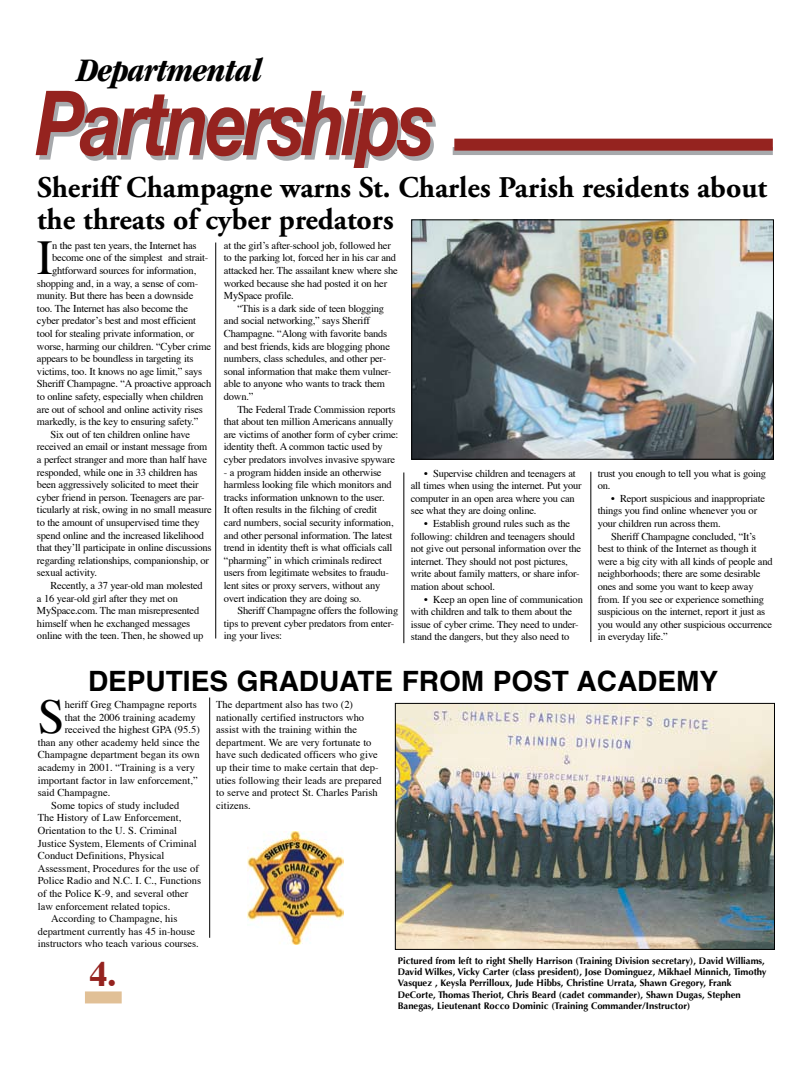
<style>
.page{position:relative;width:810px;height:1080px;background:#fff}
.page>*{position:absolute;margin:0;border:0;box-sizing:border-box;transform-origin:0 0}
.t1{font:italic 700 90px "Helvetica Neue";letter-spacing:-.05em;color:#95231f;scale:.8 1}
.t2{font:48.6px "Times";color:#000}
.t3{font:700 36px "Times";color:#95231f}
.t4{font:italic 700 condensed 34px "Garamond";letter-spacing:-.025em;color:#000}
.t5{font:700 30px/32px "Adobe Garamond Pro";color:#000}
.t6{font:700 28px "Helvetica";color:#000}
.t7{font:10.5px/12.6px "Times";letter-spacing:-.02em;color:#000}
.t8{font:10.5px/12.6px "Times";color:#000}
.t9{font:700 9.5px/11.4px "Optima";color:#000}
</style>
<div class="page">
<div style="left:85px;top:991px;width:37px;height:12px;background:#e1c096"></div>
<div style="left:453px;top:147px;width:320px;height:8px;background:#a7a9ac"></div>
<div style="left:454px;top:139px;width:319px;height:12px;background:#95231f"></div>
<img style="left:397px;top:705px;width:376px;height:243px">
<div style="left:395px;top:703px;width:380px;height:247px;border:1px solid #000"></div>
<img style="left:413px;top:221px;width:359px;height:237px">
<div style="left:411px;top:219px;width:363px;height:241px;border:1px solid #000"></div>
<hr style="left:215px;top:243px;width:1px;height:396px;background:#000">
<hr style="left:404px;top:472px;width:1px;height:171px;background:#000">
<hr style="left:591px;top:472px;width:1px;height:170px;background:#000">
<hr style="left:209px;top:698px;width:1px;height:240px;background:#000">
<img style="left:247px;top:832px;width:97px;height:112px">
<h3 class="t4" style="left:78px;top:51px;width:187px">Departmental</h3>
<h1 class="t1" style="left:36px;top:67px;width:500px">Partnerships</h1>
<h3 class="t5" style="left:37px;top:172px;width:732px">Sheriff Champagne warns St. Charles Parish residents about the threats of cyber predators</h3>
<h2 class="t2" style="left:37px;top:212px;width:18px">I</h2>
<p class="t7" style="left:52px;top:238px;width:146px">n the past ten years, the Internet has</p>
<p class="t7" style="left:52px;top:251px;width:158px">become one of the simplest and strait-</p>
<p class="t7" style="left:52px;top:263px;width:146px">ghtforward sources for information,</p>
<p class="t7" style="left:37px;top:276px;width:163px">shopping and, in a way, a sense of com-</p>
<p class="t7" style="left:37px;top:288px;width:158px">munity. But there has been a downside</p>
<p class="t7" style="left:37px;top:301px;width:153px">too. The Internet has also become the</p>
<p class="t7" style="left:37px;top:314px;width:161px">cyber predator’s best and most efficient</p>
<p class="t7" style="left:37px;top:326px;width:159px">tool for stealing private information, or</p>
<p class="t7" style="left:37px;top:339px;width:175px">worse, harming our children. “Cyber crime</p>
<p class="t7" style="left:37px;top:351px;width:158px">appears to be boundless in targeting its</p>
<p class="t7" style="left:37px;top:364px;width:167px">victims, too. It knows no age limit,” says</p>
<p class="t7" style="left:37px;top:377px;width:176px">Sheriff Champagne. “A proactive approach</p>
<p class="t7" style="left:37px;top:389px;width:168px">to online safety, especially when children</p>
<p class="t7" style="left:37px;top:402px;width:167px">are out of school and online activity rises</p>
<p class="t7" style="left:37px;top:414px;width:163px">markedly, is the key to ensuring safety.”</p>
<p class="t7" style="left:51px;top:427px;width:141px">Six out of ten children online have</p>
<p class="t7" style="left:37px;top:440px;width:172px">received an email or instant message from</p>
<p class="t7" style="left:37px;top:452px;width:172px">a perfect stranger and more than half have</p>
<p class="t7" style="left:37px;top:465px;width:162px">responded, while one in 33 children has</p>
<p class="t7" style="left:37px;top:477px;width:163px">been aggressively solicited to meet their</p>
<p class="t7" style="left:37px;top:490px;width:169px">cyber friend in person. Teenagers are par-</p>
<p class="t7" style="left:37px;top:503px;width:176px">ticularly at risk, owing in no small measure</p>
<p class="t7" style="left:37px;top:515px;width:164px">to the amount of unsupervised time they</p>
<p class="t7" style="left:37px;top:528px;width:169px">spend online and the increased likelihood</p>
<p class="t7" style="left:37px;top:540px;width:176px">that they’ll participate in online discussions</p>
<p class="t7" style="left:37px;top:553px;width:174px">regarding relationships, companionship, or</p>
<p class="t7" style="left:37px;top:566px;width:62px">sexual activity.</p>
<p class="t7" style="left:51px;top:578px;width:154px">Recently, a 37 year-old man molested</p>
<p class="t7" style="left:37px;top:591px;width:142px">a 16 year-old girl after they met on</p>
<p class="t7" style="left:37px;top:603px;width:164px">MySpace.com. The man misrepresented</p>
<p class="t7" style="left:37px;top:616px;width:155px">himself when he exchanged messages</p>
<p class="t7" style="left:37px;top:629px;width:168px">online with the teen. Then, he showed up</p>
<p class="t7" style="left:224px;top:238px;width:175px">at the girl’s after-school job, followed her to the parking lot, forced her in his car and attacked her. The assailant knew where she worked because she had posted it on her MySpace profile.</p>
<p class="t7" style="left:224px;top:301px;width:169px;text-indent:14px">“This is a dark side of teen blogging and social networking,” says Sheriff Champagne. “Along with favorite bands and best friends, kids are blogging phone numbers, class schedules, and other per&shy;sonal information that make them vulner&shy;able to anyone who wants to track them down.”</p>
<p class="t7" style="left:224px;top:402px;width:176px;text-indent:14px">The Federal Trade Commission reports that about ten million Americans annually are victims of another form of cyber crime: identity theft. A common tactic used by cyber predators involves invasive spyware</p>
<p class="t7" style="left:224px;top:465px;width:171px">- a program hidden inside an otherwise harmless looking file which monitors and tracks information unknown to the user.<br>It often results in the filching of credit card numbers, social security information, and other personal information. The latest trend in identity theft is what officials call “pharming” in which criminals redirect users from legitimate websites to fraudu&shy;lent sites or proxy servers, without any overt indication they are doing so.</p>
<p class="t7" style="left:224px;top:603px;width:176px;text-indent:14px">Sheriff Champagne offers the following tips to prevent cyber predators from enter&shy;ing your lives:</p>
<p class="t7" style="left:411px;top:466px;width:172px;text-indent:14px">• Supervise children and teenagers at all times when using the internet. Put your computer in an open area where you can see what they are doing online.</p>
<p class="t7" style="left:411px;top:516px;width:172px;text-indent:14px">• Establish ground rules such as the following: children and teenagers should not give out personal information over the internet. They should not post pictures, write about family matters, or share infor&shy;mation about school.</p>
<p class="t7" style="left:411px;top:592px;width:174px;text-indent:14px">• Keep an open line of communication with children and talk to them about the issue of cyber crime. They need to under&shy;stand the dangers, but they also need to</p>
<p class="t7" style="left:598px;top:466px;width:170px">trust you enough to tell you what is going on.</p>
<p class="t7" style="left:598px;top:491px;width:169px;text-indent:14px">• Report suspicious and inappropriate things you find online whenever you or your children run across them.</p>
<p class="t7" style="left:598px;top:529px;width:176px;text-indent:14px">Sheriff Champagne concluded, “It’s best to think of the Internet as though it were a big city with all kinds of people and neighborhoods; there are some desirable ones and some you want to keep away from. If you see or experience something suspicious on the internet, report it just as you would any other suspicious occurrence in everyday life.”</p>
<h3 class="t6" style="left:88px;top:656px;width:444px">DEPUTI ES GRADUATE FROM POST</h3>
<h3 class="t6" style="left:577px;top:656px;width:41px">ACAD</h3>
<h3 class="t6" style="left:657px;top:656px;width:62px">EMY</h3>
<h2 class="t2" style="left:38px;top:672px;width:28px">S</h2>
<p class="t8" style="left:65px;top:697px;width:134px">heriff Greg Champagne reports</p>
<p class="t8" style="left:65px;top:710px;width:133px">that the 2006 training academy</p>
<p class="t8" style="left:65px;top:723px;width:137px">received the highest GPA (95.5)</p>
<p class="t8" style="left:38px;top:735px;width:163px">than any other academy held since the</p>
<p class="t8" style="left:38px;top:748px;width:164px">Champagne department began its own</p>
<p class="t8" style="left:38px;top:760px;width:159px">academy in 2001. “Training is a very</p>
<p class="t8" style="left:38px;top:773px;width:161px">important factor in law enforcement,”</p>
<p class="t8" style="left:38px;top:786px;width:74px">said Champagne.</p>
<p class="t8" style="left:51px;top:798px;width:130px">Some topics of study included</p>
<p class="t8" style="left:38px;top:811px;width:145px">The History of Law Enforcement,</p>
<p class="t8" style="left:38px;top:823px;width:141px">Orientation to the U. S. Criminal</p>
<p class="t8" style="left:38px;top:836px;width:160px">Justice System, Elements of Criminal</p>
<p class="t8" style="left:38px;top:849px;width:128px">Conduct Definitions, Physical</p>
<p class="t8" style="left:38px;top:861px;width:163px">Assessment, Procedures for the use of</p>
<p class="t8" style="left:38px;top:874px;width:165px">Police Radio and N.C. I. C., Functions</p>
<p class="t8" style="left:38px;top:886px;width:152px">of the Police K-9, and several other</p>
<p class="t8" style="left:38px;top:899px;width:134px">law enforcement related topics.</p>
<p class="t8" style="left:51px;top:912px;width:128px">According to Champagne, his</p>
<p class="t8" style="left:38px;top:924px;width:159px">department currently has 45 in-house</p>
<p class="t8" style="left:38px;top:937px;width:163px">instructors who teach various courses.</p>
<h3 class="t3" style="left:90px;top:940px;width:28px">4.</h3>
<p class="t8" style="left:216px;top:697px;width:167px">The department also has two (2) nationally certified instructors who assist with the training within the department. We are very fortunate to have such dedicated officers who give up their time to make certain that dep&shy;uties following their leads are prepared to serve and protect St. Charles Parish citizens.</p>
<p class="t9" style="left:398px;top:955px;width:370px">Pictured from left to right Shelly Harrison (Training Division secretary), David Williams, David Wilkes, Vicky Carter (class president), Jose Dominguez, Mikhael Minnich, Timothy Vasquez , Keysla Perrilloux, Jude Hibbs, Christine Urrata, Shawn Gregory, Frank DeCorte, Thomas Theriot, Chris Beard (cadet commander), Shawn Dugas, Stephen Banegas, Lieutenant Rocco Dominic (Training Commander/Instructor)</p>
</div>
